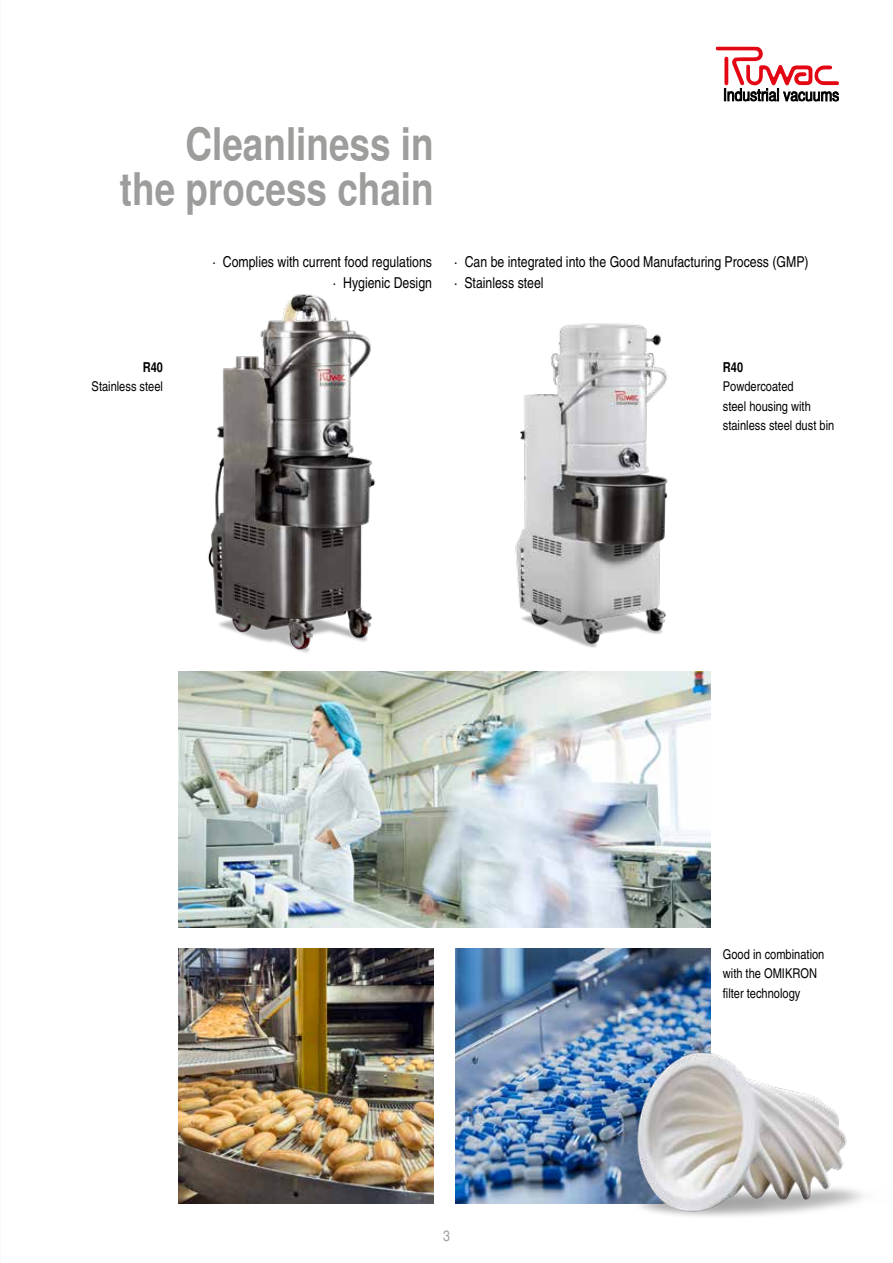
<style>
.page{position:relative;width:893px;height:1263px;background:#fff}
.page>*{position:absolute;margin:0;border:0;box-sizing:border-box;transform-origin:0 0}
.t1{font:700 condensed 45px/45px "Helvetica";color:#9d9d9c;text-align:right}
.t2{font:condensed 15px/21px "Helvetica";color:#000;text-align:right}
.t3{font:condensed 15px "Helvetica";color:#9d9d9c}
.t4{font:condensed 13.5px/19.5px "Helvetica";color:#000}
.t5{font:700 condensed 13.5px "Helvetica";color:#000}
</style>
<div class="page">
<img style="left:208px;top:294px;width:168px;height:359px">
<img style="left:179px;top:948px;width:255px;height:255px">
<img style="left:454px;top:323px;width:257px;height:349px">
<img style="left:455px;top:948px;width:255px;height:255px">
<img style="left:179px;top:672px;width:531px;height:255px">
<img style="left:535px;top:1009px;width:329px;height:208px">
<svg style="left:716px;top:46px;width:123px;height:55px"></svg>
<h1 class="t1" style="left:120px;top:122px;width:315px">Cleanliness in the process chain</h1>
<p class="t5" style="left:143px;top:359px;width:22px">R40</p>
<p class="t4" style="left:92px;top:377px;width:73px">Stainless steel</p>
<p class="t2" style="left:213px;top:251px;width:221px">· Complies with current food regulations · Hygienic Design</p>
<p class="t2" style="left:454px;top:251px;width:356px;text-align:left">· Can be integrated into the Good Manufacturing Process (GMP) · Stainless steel</p>
<p class="t5" style="left:723px;top:359px;width:22px">R40</p>
<p class="t4" style="left:723px;top:377px;width:113px">Powdercoated<br>steel housing with stainless steel dust bin</p>
<p class="t3" style="left:443px;top:1226px;width:8px">3</p>
<p class="t4" style="left:723px;top:944px;width:103px">Good in combination with the OMIKRON filter technology</p>
</div>
